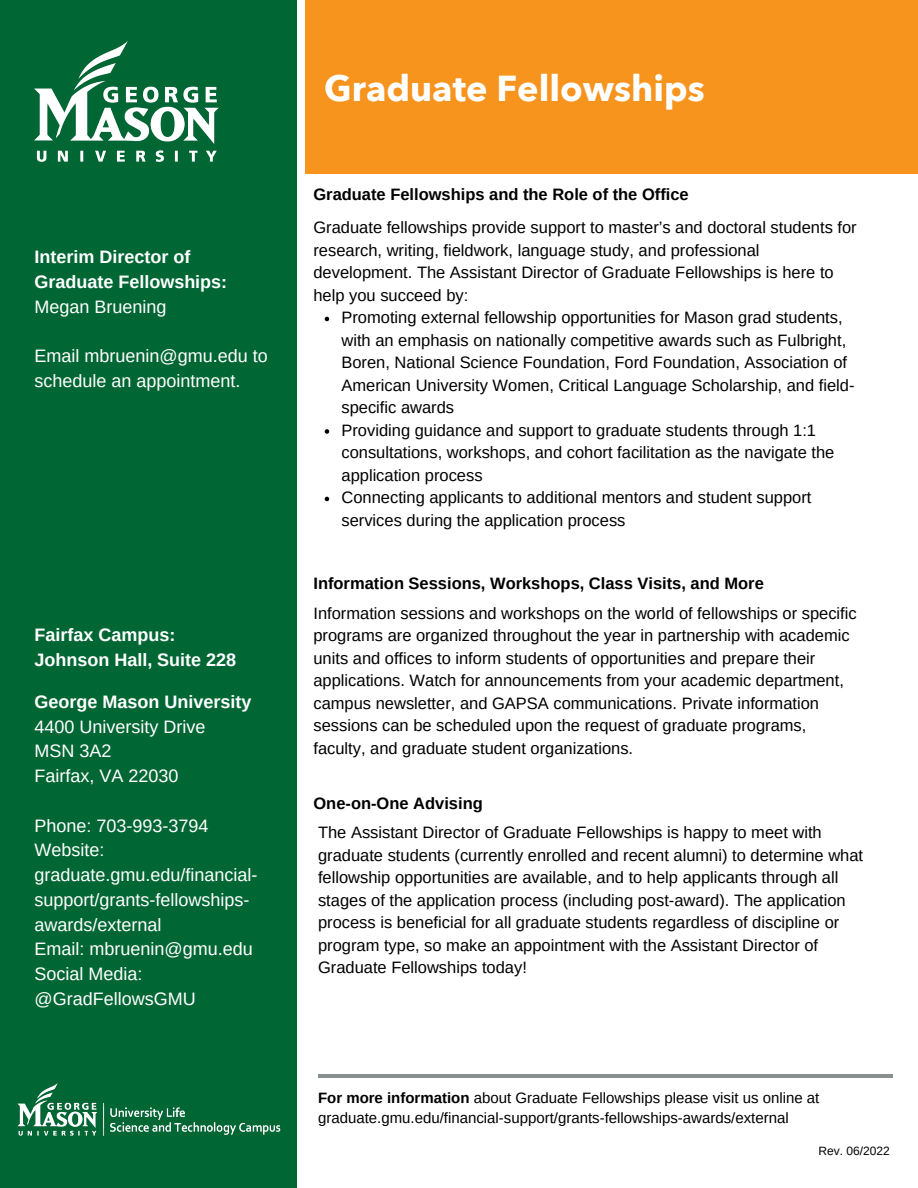
<style>
.page{position:relative;width:918px;height:1188px;background:#fff}
.page>*{position:absolute;margin:0;border:0;box-sizing:border-box;transform-origin:0 0}
.t1{font:700 36px "Avenir Next";color:#fff}
.t2{font:18px/24.8px "Arimo";color:#fff}
.t3{font:700 18px/24.8px "Arimo";color:#fff}
.t4{font:16.5px/22.5px "Arimo";color:#000}
.t5{font:700 16.5px "Arimo";color:#000}
.t6{font:15px/20.2px "Arimo";color:#000}
.t7{font:12px "Arimo";color:#000}
.s1{font-weight:700}
</style>
<div class="page">
<div style="left:0;top:0;width:297px;height:1188px;background:#063"></div>
<hr style="left:318px;top:1075px;width:574px;height:3px;background:#87908f">
<img style="left:34px;top:41px;width:185px;height:121px">
<div style="left:305px;top:0;width:613px;height:174px;background:#f7941e"></div>
<svg style="left:325px;top:317px;width:4px;height:4px"></svg>
<svg style="left:325px;top:429px;width:4px;height:5px"></svg>
<svg style="left:325px;top:497px;width:4px;height:4px"></svg>
<img style="left:17px;top:1083px;width:264px;height:53px">
<h3 class="t3" style="left:34px;top:245px;width:194px">Interim Director of<br>Graduate Fellowships:</h3>
<p class="t2" style="left:34px;top:294px;width:134px">Megan Bruening</p>
<p class="t2" style="left:34px;top:344px;width:235px">Email mbruenin@gmu.edu to</p>
<p class="t2" style="left:34px;top:368px;width:208px">schedule an appointment.</p>
<h3 class="t3" style="left:34px;top:623px;width:142px">Fairfax Campus:</h3>
<p class="t3" style="left:34px;top:647px;width:203px">Johnson Hall, Suite 228</p>
<h3 class="t3" style="left:34px;top:689px;width:218px">George Mason University</h3>
<p class="t2" style="left:34px;top:714px;width:172px">4400 University Drive<br>MSN 3A2<br>Fairfax, VA 22030</p>
<p class="t2" style="left:34px;top:813px;width:176px">Phone: 703-993-3794<br>Website:</p>
<p class="t2" style="left:34px;top:863px;width:225px">graduate.gmu.edu/financial&shy;support/grants-fellowships&shy;awards/external<br>Email: mbruenin@gmu.edu</p>
<p class="t2" style="left:34px;top:962px;width:163px">Social Media: @GradFellowsGMU</p>
<h1 class="t1" style="left:324px;top:65px;width:382px">Graduate Fellowships</h1>
<h2 class="t5" style="left:313px;top:185px;width:377px">Graduate Fellowships and the Role of the Office</h2>
<p class="t4" style="left:313px;top:216px;width:545px">Graduate fellowships provide support to master’s and doctoral students for research, writing, fieldwork, language study, and professional development. The Assistant Director of Graduate Fellowships is here to help you succeed by:</p>
<p class="t4" style="left:342px;top:306px;width:515px">Promoting external fellowship opportunities for Mason grad students, with an emphasis on nationally competitive awards such as Fulbright, Boren, National Science Foundation, Ford Foundation, Association of American University Women, Critical Language Scholarship, and field&shy;specific awards</p>
<p class="t4" style="left:342px;top:419px;width:494px">Providing guidance and support to graduate students through 1:1 consultations, workshops, and cohort facilitation as the navigate the application process</p>
<p class="t4" style="left:342px;top:486px;width:472px">Connecting applicants to additional mentors and student support services during the application process</p>
<h2 class="t5" style="left:313px;top:574px;width:452px">Information Sessions, Workshops, Class Visits, and More</h2>
<p class="t4" style="left:313px;top:602px;width:545px">Information sessions and workshops on the world of fellowships or specific programs are organized throughout the year in partnership with academic units and offices to inform students of opportunities and prepare their applications. Watch for announcements from your academic department, campus newsletter, and GAPSA communications. Private information sessions can be scheduled upon the request of graduate programs, faculty, and graduate student organizations.</p>
<h2 class="t5" style="left:313px;top:794px;width:171px">One-on-One Advising</h2>
<p class="t4" style="left:318px;top:821px;width:547px">The Assistant Director of Graduate Fellowships is happy to meet with graduate students (currently enrolled and recent alumni) to determine what fellowship opportunities are available, and to help applicants through all stages of the application process (including post-award). The application process is beneficial for all graduate students regardless of discipline or program type, so make an appointment with the Assistant Director of Graduate Fellowships today!</p>
<p class="t6" style="left:318px;top:1087px;width:503px"><span class="s1">For more information</span> about Graduate Fellowships please visit us online at graduate.gmu.edu/financial-support/grants-fellowships-awards/external</p>
<p class="t7" style="left:819px;top:1144px;width:73px">Rev. 06/2022</p>
</div>
